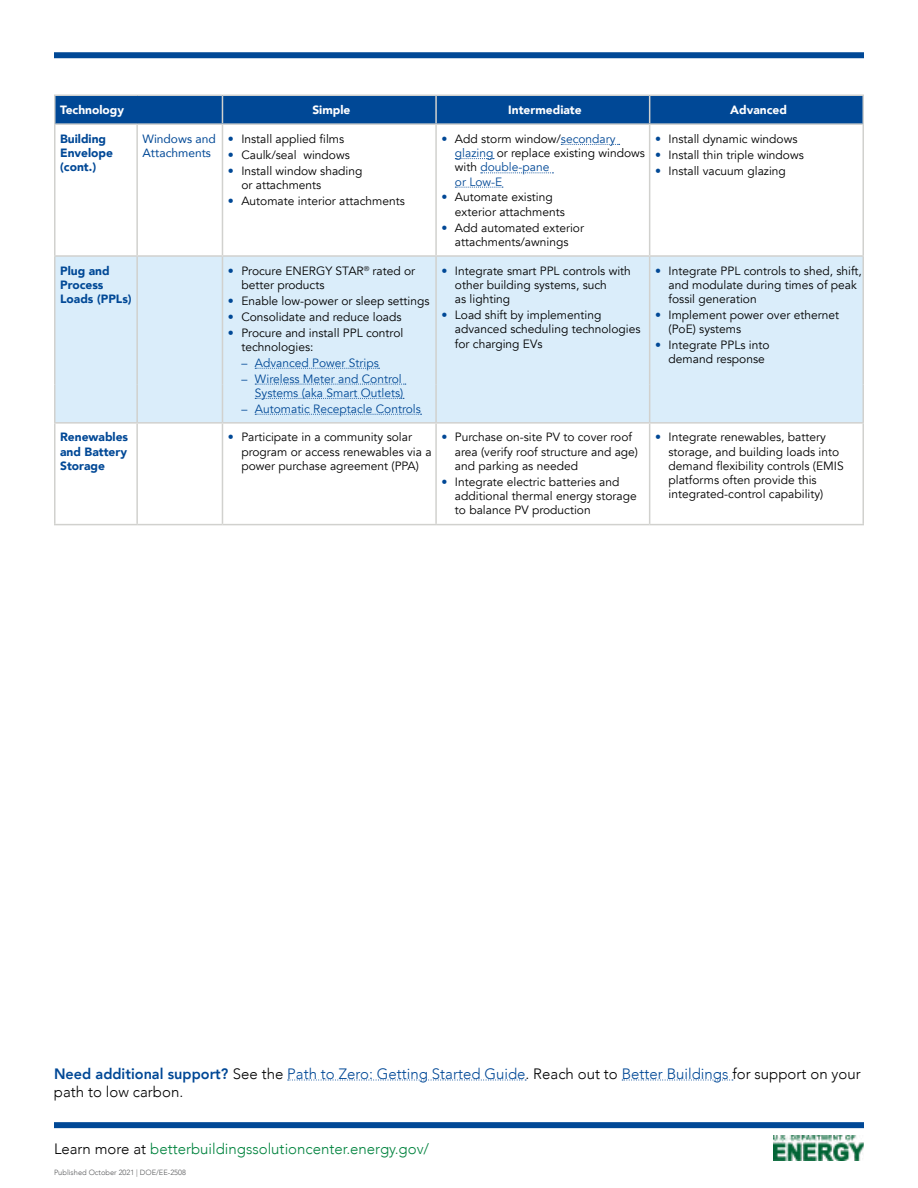
<style>
.page{position:relative;width:918px;height:1188px;background:#fff}
.page>*{position:absolute;margin:0;border:0;box-sizing:border-box;transform-origin:0 0}
.t1{font:300 15px/18px "Avenir";color:#000}
.t2{font:300 15px "Avenir";color:#00833e}
.t3{font:12px/14.2px "Avenir";color:#000}
.t4{font:12px/14.2px "Avenir";color:#004896;text-align:right}
.t5{font:900 12px/14.2px "Avenir";color:#004896}
.t6{font:900 12px "Avenir";color:#fff}
.t7{font:12px/14.2px "Avenir";color:#004896}
.t8{font:300 7.5px "Avenir";color:#58595b}
.s1{color:#004896}
.s2{font-weight:800;color:#004896}
.s3{color:#000}
</style>
<div class="page">
<div style="left:54px;top:52px;width:810px;height:6px;background:#004896"></div>
<div style="left:54px;top:1122px;width:810px;height:6px;background:#004896"></div>
<img style="left:774px;top:1135px;width:90px;height:25px">
<div style="left:56px;top:257px;width:806px;height:165px;background:#daedfa"></div>
<hr style="left:54px;top:94px;width:83px;height:2px;background:#d1d1ce">
<hr style="left:54px;top:96px;width:2px;height:27px;background:#d1d1ce">
<hr style="left:137px;top:94px;width:85px;height:2px;background:#d1d1ce">
<hr style="left:54px;top:524px;width:83px;height:1px;background:#d1d1ce">
<hr style="left:137px;top:524px;width:85px;height:1px;background:#d1d1ce">
<hr style="left:222px;top:524px;width:214px;height:1px;background:#d1d1ce">
<hr style="left:436px;top:524px;width:214px;height:1px;background:#d1d1ce">
<hr style="left:650px;top:524px;width:214px;height:1px;background:#d1d1ce">
<hr style="left:222px;top:94px;width:214px;height:2px;background:#d1d1ce">
<hr style="left:436px;top:94px;width:214px;height:2px;background:#d1d1ce">
<hr style="left:650px;top:94px;width:214px;height:2px;background:#d1d1ce">
<div style="left:55px;top:95px;width:807px;height:28px;background:#004896"></div>
<hr style="left:862px;top:96px;width:2px;height:27px;background:#d1d1ce">
<hr style="left:54px;top:123px;width:83px;height:2px;background:#d1d1ce">
<hr style="left:137px;top:123px;width:85px;height:2px;background:#d1d1ce">
<hr style="left:222px;top:125px;width:1px;height:130px;background:#d1d1ce">
<hr style="left:435px;top:125px;width:2px;height:130px;background:#d1d1ce">
<hr style="left:649px;top:125px;width:1px;height:130px;background:#d1d1ce">
<hr style="left:862px;top:125px;width:2px;height:130px;background:#d1d1ce">
<hr style="left:222px;top:424px;width:1px;height:100px;background:#d1d1ce">
<hr style="left:435px;top:424px;width:2px;height:100px;background:#d1d1ce">
<hr style="left:649px;top:424px;width:1px;height:100px;background:#d1d1ce">
<hr style="left:862px;top:424px;width:2px;height:100px;background:#d1d1ce">
<hr style="left:222px;top:123px;width:214px;height:2px;background:#d1d1ce">
<hr style="left:436px;top:123px;width:214px;height:2px;background:#d1d1ce">
<hr style="left:650px;top:123px;width:214px;height:2px;background:#d1d1ce">
<hr style="left:54px;top:255px;width:83px;height:2px;background:#d1d1ce">
<hr style="left:54px;top:125px;width:2px;height:130px;background:#d1d1ce">
<hr style="left:136px;top:125px;width:2px;height:130px;background:#d1d1ce">
<hr style="left:137px;top:255px;width:85px;height:2px;background:#d1d1ce">
<hr style="left:136px;top:257px;width:2px;height:128px;background:#d1d1ce">
<hr style="left:137px;top:422px;width:85px;height:2px;background:#d1d1ce">
<hr style="left:54px;top:257px;width:2px;height:128px;background:#d1d1ce">
<hr style="left:222px;top:255px;width:214px;height:2px;background:#d1d1ce">
<hr style="left:222px;top:257px;width:1px;height:128px;background:#d1d1ce">
<hr style="left:222px;top:385px;width:1px;height:37px;background:#d1d1ce">
<hr style="left:54px;top:424px;width:2px;height:100px;background:#d1d1ce">
<hr style="left:136px;top:424px;width:2px;height:100px;background:#d1d1ce">
<hr style="left:222px;top:422px;width:214px;height:2px;background:#d1d1ce">
<hr style="left:436px;top:255px;width:214px;height:2px;background:#d1d1ce">
<hr style="left:435px;top:257px;width:2px;height:128px;background:#d1d1ce">
<hr style="left:435px;top:385px;width:2px;height:37px;background:#d1d1ce">
<hr style="left:436px;top:422px;width:214px;height:2px;background:#d1d1ce">
<hr style="left:650px;top:255px;width:214px;height:2px;background:#d1d1ce">
<hr style="left:649px;top:257px;width:1px;height:128px;background:#d1d1ce">
<hr style="left:862px;top:257px;width:2px;height:128px;background:#d1d1ce">
<hr style="left:649px;top:385px;width:1px;height:37px;background:#d1d1ce">
<hr style="left:862px;top:385px;width:2px;height:37px;background:#d1d1ce">
<hr style="left:650px;top:422px;width:214px;height:2px;background:#d1d1ce">
<hr style="left:54px;top:385px;width:2px;height:37px;background:#d1d1ce">
<hr style="left:136px;top:385px;width:2px;height:37px;background:#d1d1ce">
<hr style="left:54px;top:422px;width:83px;height:2px;background:#d1d1ce">
<svg style="left:561px;top:144px;width:59px;height:1px"></svg>
<svg style="left:455px;top:158px;width:39px;height:1px"></svg>
<svg style="left:481px;top:173px;width:72px;height:1px"></svg>
<svg style="left:455px;top:187px;width:48px;height:1px"></svg>
<svg style="left:255px;top:368px;width:125px;height:1px"></svg>
<svg style="left:255px;top:384px;width:151px;height:1px"></svg>
<svg style="left:255px;top:398px;width:149px;height:1px"></svg>
<svg style="left:255px;top:414px;width:167px;height:1px"></svg>
<svg style="left:288px;top:1080px;width:238px;height:1px"></svg>
<svg style="left:622px;top:1080px;width:111px;height:1px"></svg>
<p class="t6" style="left:60px;top:100px;width:65px">Technology</p>
<p class="t6" style="left:312px;top:100px;width:40px">Simple</p>
<p class="t6" style="left:508px;top:100px;width:75px">Intermediate</p>
<p class="t6" style="left:730px;top:100px;width:58px">Advanced</p>
<p class="t5" style="left:60px;top:131px;width:54px">Building<br>Envelope (cont.)</p>
<p class="t7" style="left:143px;top:131px;width:75px">Windows and<br>Attachments</p>
<p class="t3" style="left:228px;top:132px;width:118px"><span class="s1">•</span> Install applied films</p>
<p class="t3" style="left:655px;top:132px;width:144px"><span class="s1">•</span> Install dynamic windows</p>
<p class="t3" style="left:655px;top:148px;width:150px"><span class="s1">•</span> Install thin triple windows</p>
<p class="t3" style="left:655px;top:164px;width:132px"><span class="s1">•</span> Install vacuum glazing</p>
<p class="t3" style="left:455px;top:132px;width:191px;text-indent:-14px"><span class="s1">•</span> Add storm window/<span class="s1">secondary glazing</span> or replace existing windows with <span class="s1">double-pane<br>or Low-E</span></p>
<p class="t3" style="left:455px;top:190px;width:111px;text-indent:-14px"><span class="s1">•</span> Automate existing exterior attachments</p>
<p class="t3" style="left:441px;top:221px;width:144px;text-align:center"><span class="s1">•</span> Add automated exterior attachments/awnings</p>
<p class="t3" style="left:228px;top:148px;width:123px"><span class="s1">•</span> Caulk/seal windows</p>
<p class="t3" style="left:241px;top:164px;width:123px;text-indent:-14px"><span class="s1">•</span> Install window shading or attachments</p>
<p class="t3" style="left:228px;top:194px;width:178px"><span class="s1">•</span> Automate interior attachments</p>
<p class="t5" style="left:60px;top:263px;width:73px">Plug and<br>Process<br>Loads (PPLs)</p>
<p class="t3" style="left:241px;top:264px;width:175px;text-indent:-14px"><span class="s1">•</span> Procure ENERGY STAR<sup>®</sup> rated or better products</p>
<p class="t3" style="left:228px;top:294px;width:203px"><span class="s1">•</span> Enable low-power or sleep settings</p>
<p class="t3" style="left:228px;top:310px;width:175px"><span class="s1">•</span> Consolidate and reduce loads</p>
<p class="t3" style="left:241px;top:326px;width:163px;text-indent:-14px"><span class="s1">•</span> Procure and install PPL control technologies:</p>
<p class="t4" style="left:241px;top:356px;width:139px">– Advanced Power Strips</p>
<p class="t4" style="left:241px;top:372px;width:163px">– Wireless Meter and Control<br>Systems (aka Smart Outlets)</p>
<p class="t4" style="left:241px;top:402px;width:181px">– Automatic Receptacle Controls</p>
<p class="t3" style="left:455px;top:264px;width:177px;text-indent:-14px"><span class="s1">•</span> Integrate smart PPL controls with other building systems, such<br>as lighting</p>
<p class="t3" style="left:455px;top:308px;width:187px;text-indent:-14px"><span class="s1">•</span> Load shift by implementing advanced scheduling technologies for charging EVs</p>
<p class="t5" style="left:60px;top:430px;width:70px;text-align:justify">Renewables and Battery Storage</p>
<p class="t3" style="left:241px;top:430px;width:192px;text-indent:-14px"><span class="s1">•</span> Participate in a community solar program or access renewables via a power purchase agreement (PPA)</p>
<p class="t3" style="left:455px;top:430px;width:185px;text-indent:-14px"><span class="s1">•</span> Purchase on-site PV to cover roof area (verify roof structure and age) and parking as needed</p>
<p class="t3" style="left:455px;top:475px;width:183px;text-indent:-14px"><span class="s1">•</span> Integrate electric batteries and additional thermal energy storage to balance PV production</p>
<p class="t3" style="left:669px;top:264px;width:195px;text-indent:-14px"><span class="s1">•</span> Integrate PPL controls to shed, shift, and modulate during times of peak fossil generation</p>
<p class="t3" style="left:669px;top:308px;width:172px;text-indent:-14px"><span class="s1">•</span> Implement power over ethernet (PoE) systems</p>
<p class="t3" style="left:669px;top:338px;width:102px;text-indent:-14px"><span class="s1">•</span> Integrate PPLs into demand response</p>
<p class="t3" style="left:669px;top:430px;width:177px;text-indent:-14px"><span class="s1">•</span> Integrate renewables, battery storage, and building loads into demand flexibility controls (EMIS platforms often provide this integrated-control capability)</p>
<p class="t1" style="left:54px;top:1064px;width:808px"><span class="s2">Need additional support?</span> See the <span class="s1">Path to Zero: Getting Started Guide</span>. Reach out to <span class="s1">Better Buildings</span> for support on your path to low carbon.</p>
<p class="t2" style="left:54px;top:1140px;width:377px"><span class="s3">Learn more at</span> betterbuildingssolutioncenter.energy.gov/</p>
<p class="t8" style="left:54px;top:1168px;width:133px">Published October 2021 | DOE/EE-2508</p>
</div>
